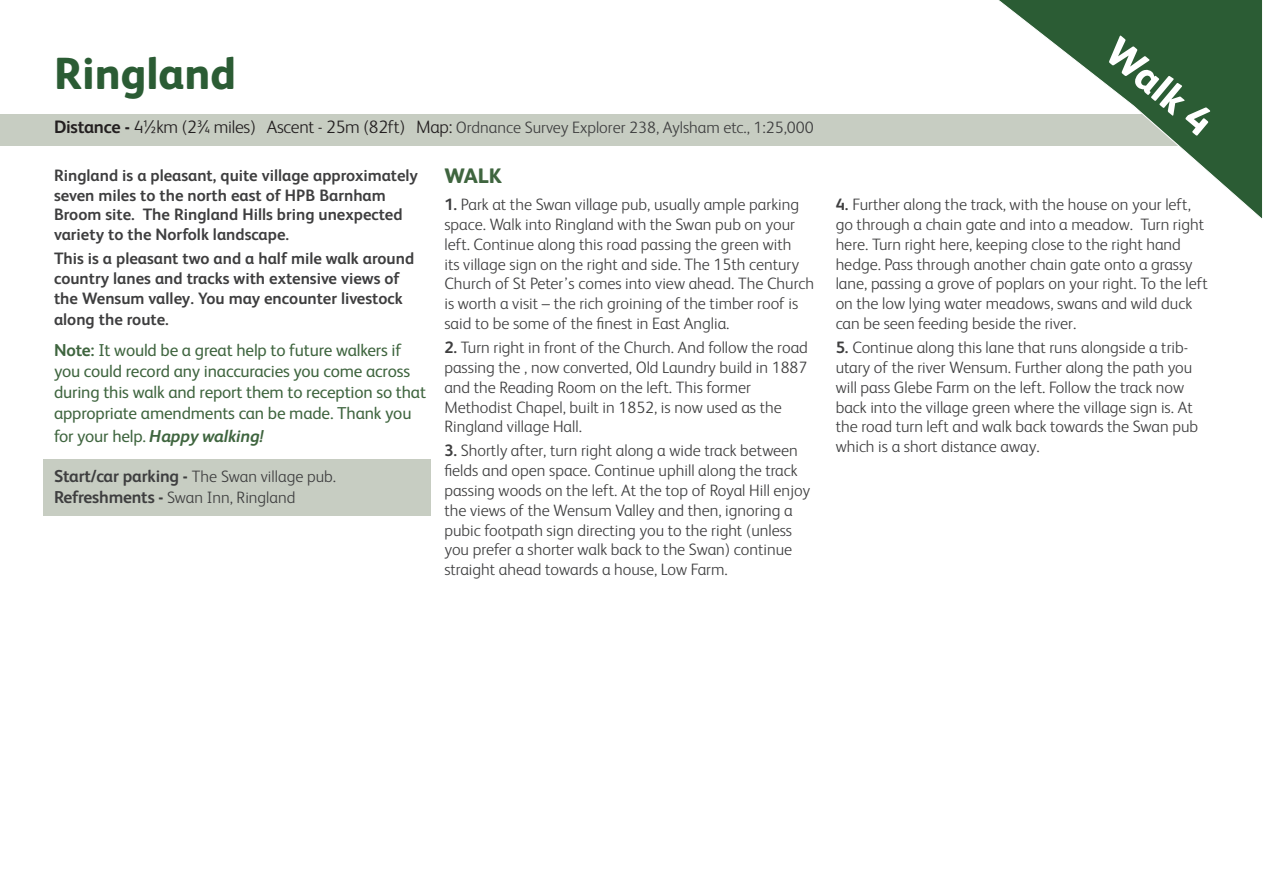
<style>
.page{position:relative;width:1263px;height:893px;background:#fff}
.page>*{position:absolute;margin:0;border:0;box-sizing:border-box;transform-origin:0 0}
.t1{font:800 45px "FS Albert";color:#2b5c34}
.t2{font:800 40.5px "FS Albert";color:#fff}
.t3{font:800 21px "FS Albert";color:#3f653f}
.t4{font:17.25px/21.3px "FS Albert";letter-spacing:-.01em;color:#3f653f}
.t5{font:300 16.5px/19.8px "FS Albert";color:#3e3e3f}
.t6{font:700 16.5px/19.8px "FS Albert";color:#3e3e3f}
.s1{font-weight:700;font-size:18px;color:#231f20}
.s2{font-size:18px;color:#231f20}
.s3{font-weight:700}
.s4{font-weight:700;font-style:italic}
.s5{font-weight:700;font-size:17.25px}
</style>
<div class="page">
<div style="left:44px;top:459px;width:387px;height:57px;background:#c7cdc2"></div>
<div style="left:0;top:114px;width:1263px;height:32px;background:#c7cdc2"></div>
<svg style="left:999px;top:0;width:264px;height:219px"></svg>
<h1 class="t1" style="left:54px;top:48px;width:184px">Ringland</h1>
<p class="t5" style="left:54px;top:117px;width:761px"><span class="s1">Distance -</span> <span class="s2">4½km (2¾ miles) Ascent - 25m (82ft) Map:</span> Ordnance Survey Explorer 238, Aylsham etc., 1:25,000</p>
<p class="t6" style="left:54px;top:165px;width:366px">Ringland is a pleasant, quite village approximately seven miles to the north east of HPB Barnham Broom site. The Ringland Hills bring unexpected variety to the Norfolk landscape.</p>
<p class="t6" style="left:54px;top:248px;width:362px;line-height:20.2px">This is a pleasant two and a half mile walk around country lanes and tracks with extensive views of the Wensum valley. You may encounter livestock along the route.</p>
<p class="t4" style="left:54px;top:340px;width:374px"><span class="s3">Note:</span> It would be a great help to future walkers if you could record any inaccuracies you come across during this walk and report them to reception so that appropriate amendments can be made. Thank you for your help. <span class="s4">Happy walking!</span></p>
<p class="t5" style="left:54px;top:466px;width:284px;line-height:21px"><span class="s5">Start/car parking -</span> The Swan village pub.<br><span class="s5">Refreshments -</span> Swan Inn, Ringland</p>
<p class="t3" style="left:444px;top:163px;width:59px">WALK</p>
<p class="t5" style="left:444px;top:195px;width:371px"><span class="s3">1.</span> Park at the Swan village pub, usually ample parking space. Walk into Ringland with the Swan pub on your left. Continue along this road passing the green with<br>its village sign on the right and side. The 15th century Church of St Peter’s comes into view ahead. The Church is worth a visit – the rich groining of the timber roof is said to be some of the finest in East Anglia.</p>
<p class="t5" style="left:444px;top:337px;width:365px"><span class="s3">2.</span> Turn right in front of the Church. And follow the road passing the , now converted, Old Laundry build in 1887 and the Reading Room on the left. This former Methodist Chapel, built in 1852, is now used as the Ringland village Hall.</p>
<p class="t5" style="left:444px;top:441px;width:367px"><span class="s3">3.</span> Shortly after, turn right along a wide track between fields and open space. Continue uphill along the track passing woods on the left. At the top of Royal Hill enjoy the views of the Wensum Valley and then, ignoring a pubic footpath sign directing you to the right (unless you prefer a shorter walk back to the Swan) continue straight ahead towards a house, Low Farm.</p>
<h2 class="t2" style="left:1126px;top:28px;width:128px;rotate:40deg">Walk 4</h2>
<p class="t5" style="left:836px;top:195px;width:374px"><span class="s3">4.</span> Further along the track, with the house on your left, go through a chain gate and into a meadow. Turn right here. Turn right here, keeping close to the right hand hedge. Pass through another chain gate onto a grassy lane, passing a grove of poplars on your right. To the left on the low lying water meadows, swans and wild duck can be seen feeding beside the river.</p>
<p class="t5" style="left:836px;top:338px;width:364px"><span class="s3">5.</span> Continue along this lane that runs alongside a trib&shy;utary of the river Wensum. Further along the path you will pass Glebe Farm on the left. Follow the track now back into the village green where the village sign is. At the road turn left and walk back towards the Swan pub which is a short distance away.</p>
</div>
